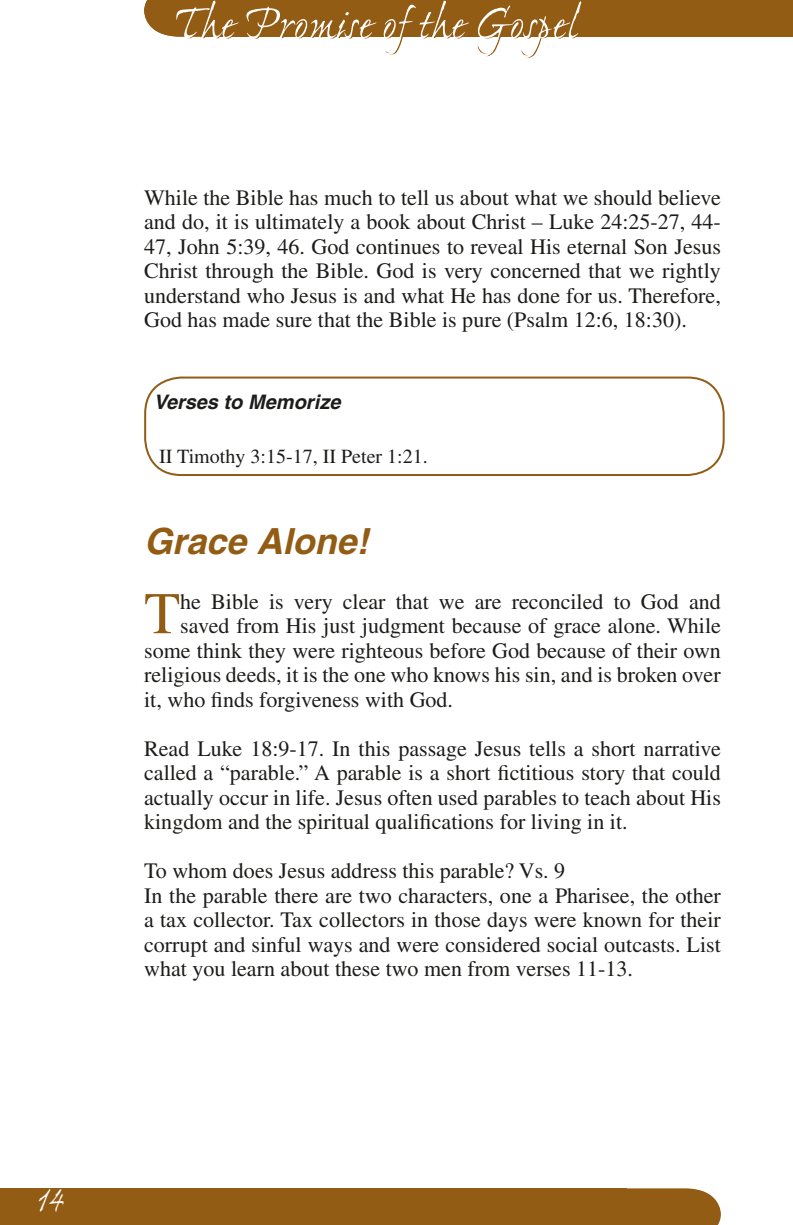
<style>
.page{position:relative;width:793px;height:1225px;background:#fff}
.page>*{position:absolute;margin:0;border:0;box-sizing:border-box;transform-origin:0 0}
.t1{font:59px "Times";color:#925c14}
.t2{font:38px "Ex Ponto";color:#fff}
.t3{font:italic 700 36px "Helvetica";color:#925c14}
.t4{font:22px/24.4px "Times";color:#1c1c1a;text-align:justify}
.t5{font:20px "Times";color:#1c1c1a}
.t6{font:italic 700 20px "Helvetica";color:#1c1c1a}
</style>
<div class="page">
<svg style="left:626px;top:1188px;width:94px;height:36px;background:#986521"></svg>
<div style="left:0;top:1187px;width:626px;height:37px;background:#925c14"></div>
<svg style="left:144px;top:0;width:648px;height:58px"></svg>
<div style="left:144px;top:376px;width:580px;height:100px;border:2px solid #925c14;border-radius:36px"></div>
<p class="t4" style="left:144px;top:187px;width:578px">While the Bible has much to tell us about what we should believe and do, it is ultimately a book about Christ – Luke 24:25-27, 44- 47, John 5:39, 46. God continues to reveal His eternal Son Jesus Christ through the Bible. God is very concerned that we rightly understand who Jesus is and what He has done for us. Therefore, God has made sure that the Bible is pure (Psalm 12:6, 18:30).</p>
<p class="t6" style="left:154px;top:394px;width:188px">Verses to Memorize</p>
<p class="t5" style="left:159px;top:449px;width:270px">II Timothy 3:15-17, II Peter 1:21.</p>
<h3 class="t3" style="left:144px;top:528px;width:226px">Grace Alone!</h3>
<h1 class="t1" style="left:144px;top:591px;width:38px">T</h1>
<p class="t4" style="left:180px;top:591px;width:541px">he Bible is very clear that we are reconciled to God and</p>
<p class="t4" style="left:180px;top:615px;width:541px">saved from His just judgment because of grace alone. While</p>
<p class="t4" style="left:144px;top:640px;width:578px">some think they were righteous before God because of their own</p>
<p class="t4" style="left:144px;top:664px;width:577px">religious deeds, it is the one who knows his sin, and is broken over</p>
<p class="t4" style="left:144px;top:689px;width:310px">it, who finds forgiveness with God.</p>
<p class="t4" style="left:144px;top:738px;width:578px">Read Luke 18:9-17. In this passage Jesus tells a short narrative called a “parable.” A parable is a short fictitious story that could actually occur in life. Jesus often used parables to teach about His kingdom and the spiritual qualifications for living in it.</p>
<p class="t4" style="left:144px;top:860px;width:578px;text-align:left">To whom does Jesus address this parable? Vs. 9<br>In the parable there are two characters, one a Pharisee, the other a tax collector. Tax collectors in those days were known for their corrupt and sinful ways and were considered social outcasts. List what you learn about these two men from verses 11-13.</p>
<h2 class="t2" style="left:36px;top:1182px;width:30px">14</h2>
</div>
